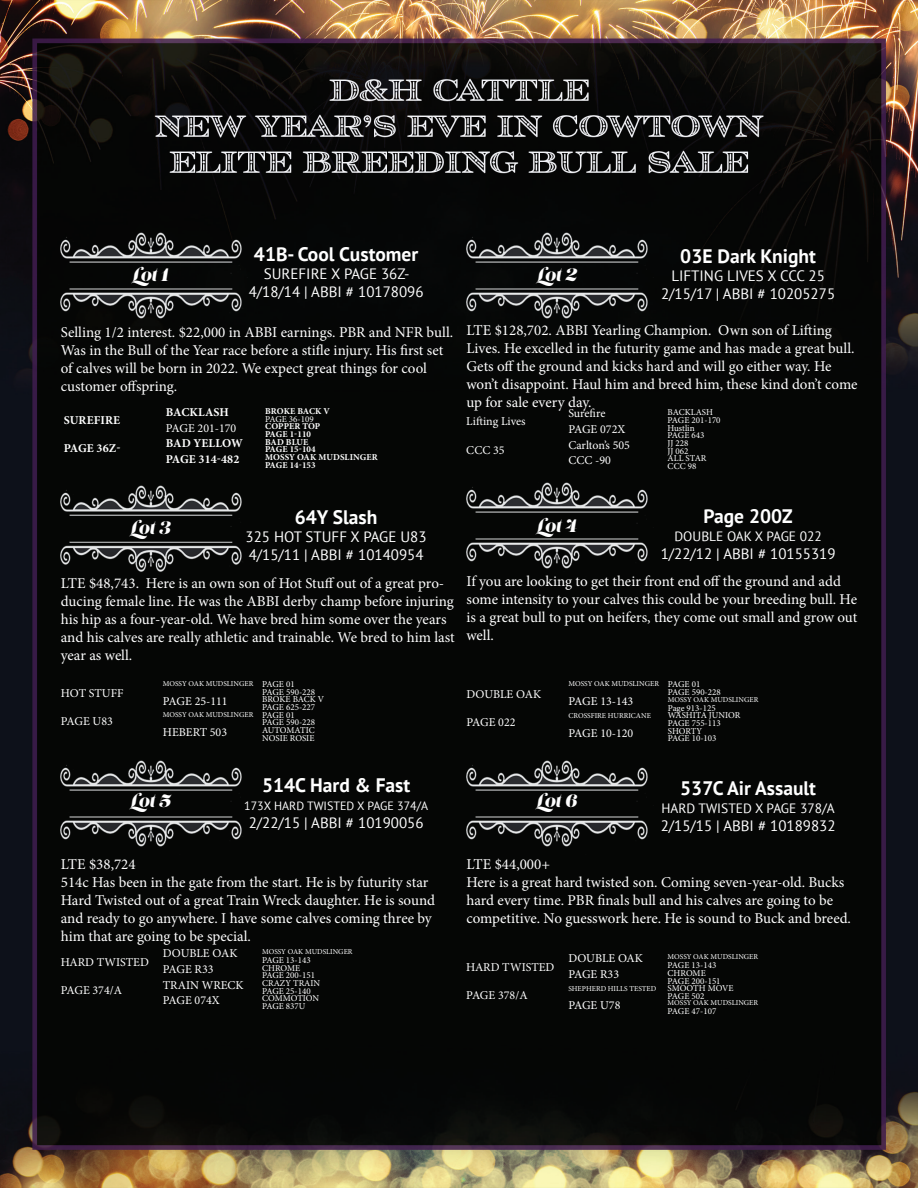
<style>
.page{position:relative;width:918px;height:1188px;background:#fff}
.page>*{position:absolute;margin:0;border:0;box-sizing:border-box;transform-origin:0 0}
.t1{font:700 19.5px "PT Sans";color:#fff}
.t2{font:18px "Lust Script";letter-spacing:-.035em;color:#fff}
.t3{font:15px/18px "Minion Pro";letter-spacing:-.005em;color:#fff}
.t4{font:15px/18px "PT Sans";color:#fff;text-align:center}
.t5{font:13.5px "PT Sans";color:#fff}
.t6{font:12px/15.6px "Minion Pro";color:#fff}
.t7{font:700 12px/15.6px "Minion Pro";letter-spacing:.01em;color:#fff}
.t8{font:12px "PT Sans";color:#fff}
.t9{font:9px/7.6px "Minion Pro";color:#fff}
.t10{font:700 9px/7.6px "Minion Pro";letter-spacing:.01em;color:#fff}
.t11{font:7.5px "Minion Pro";color:#fff}
</style>
<div class="page">
<img style="left:0;top:0;width:918px;height:1188px">
<img style="left:61px;top:232px;width:187px;height:95px">
<img style="left:466px;top:232px;width:187px;height:95px">
<img style="left:466px;top:483px;width:187px;height:94px">
<img style="left:61px;top:760px;width:187px;height:95px">
<img style="left:466px;top:760px;width:187px;height:95px">
<img style="left:61px;top:486px;width:187px;height:91px">
<h1 class="t1" style="left:254px;top:241px;width:166px">41B- Cool Customer</h1>
<p class="t4" style="left:249px;top:264px;width:176px">SUREFIRE X PAGE 36Z-<br>4/18/14 | ABBI # 10178096</p>
<p class="t3" style="left:61px;top:324px;width:394px">Selling 1/2 interest. $22,000 in ABBI earnings. PBR and NFR bull.<br>Was in the Bull of the Year race before a stifle injury. His first set of calves will be born in 2022. We expect great things for cool customer offspring.</p>
<h1 class="t1" style="left:680px;top:244px;width:137px">03E Dark Knight</h1>
<p class="t4" style="left:661px;top:267px;width:176px">LIFTING LIVES X CCC 25<br>2/15/17 | ABBI # 10205275</p>
<p class="t3" style="left:466px;top:322px;width:393px">LTE $128,702. ABBI Yearling Champion. Own son of Lifting Lives. He excelled in the futurity game and has made a great bull.<br>Gets off the ground and kicks hard and will go either way. He won’t disappoint. Haul him and breed him, these kind don’t come up for sale every day.</p>
<p class="t2" style="left:132px;top:263px;width:38px">Lot 1</p>
<p class="t2" style="left:537px;top:263px;width:42px">Lot 2</p>
<p class="t10" style="left:265px;top:407px;width:66px">BROKE BACK V</p>
<p class="t9" style="left:265px;top:415px;width:50px">PAGE 36-109</p>
<p class="t10" style="left:265px;top:422px;width:114px">COPPER TOP<br>PAGE 1-110<br>BAD BLUE<br>PAGE 15-104<br>MOSSY OAK MUDSLINGER<br>PAGE 14-153</p>
<p class="t7" style="left:166px;top:404px;width:65px">BACKLASH</p>
<p class="t6" style="left:166px;top:420px;width:72px">PAGE 201-170</p>
<p class="t7" style="left:166px;top:435px;width:79px">BAD YELLOW<br>PAGE 314-482</p>
<p class="t6" style="left:568px;top:406px;width:63px">Surefire<br>PAGE 072X<br>Carlton’s 505<br>CCC -90</p>
<p class="t9" style="left:668px;top:408px;width:54px">BACKLASH<br>PAGE 201-170<br>Hustlin<br>PAGE 643<br>JJ 228<br>JJ 062<br>ALL STAR<br>CCC 98</p>
<p class="t7" style="left:64px;top:412px;width:58px">SUREFIRE</p>
<p class="t7" style="left:64px;top:441px;width:58px">PAGE 36Z-</p>
<p class="t6" style="left:466px;top:414px;width:61px">Lifting Lives</p>
<p class="t6" style="left:466px;top:442px;width:40px">CCC 35</p>
<h1 class="t1" style="left:295px;top:505px;width:84px">64Y Slash</h1>
<p class="t4" style="left:246px;top:528px;width:183px;text-align:left">325 HOT STUFF X PAGE U83<br>4/15/11 | ABBI # 10140954</p>
<p class="t3" style="left:61px;top:574px;width:396px">LTE $48,743. Here is an own son of Hot Stuff out of a great pro&shy;ducing female line. He was the ABBI derby champ before injuring his hip as a four-year-old. We have bred him some over the years and his calves are really athletic and trainable. We bred to him last year as well.</p>
<p class="t2" style="left:131px;top:517px;width:42px">Lot 3</p>
<h1 class="t1" style="left:704px;top:503px;width:91px">Page 200Z</h1>
<p class="t5" style="left:674px;top:528px;width:149px">DOUBLE OAK X PAGE 022</p>
<p class="t4" style="left:661px;top:545px;width:176px">1/22/12 | ABBI # 10155319</p>
<p class="t3" style="left:466px;top:572px;width:392px">If you are looking to get their front end off the ground and add some intensity to your calves this could be your breeding bull. He is a great bull to put on heifers, they come out small and grow out well.</p>
<p class="t2" style="left:537px;top:515px;width:42px">Lot 4</p>
<p class="t6" style="left:61px;top:686px;width:64px">HOT STUFF</p>
<p class="t6" style="left:61px;top:714px;width:54px">PAGE U83</p>
<p class="t11" style="left:163px;top:678px;width:92px">MOSSY OAK MUDSLINGER</p>
<p class="t6" style="left:163px;top:693px;width:66px">PAGE 25-111</p>
<p class="t11" style="left:163px;top:710px;width:92px">MOSSY OAK MUDSLINGER</p>
<p class="t6" style="left:163px;top:724px;width:66px">HEBERT 503</p>
<p class="t9" style="left:262px;top:680px;width:64px">PAGE 01<br>PAGE 590-228<br>BROKE BACK V<br>PAGE 625-227<br>PAGE 01<br>PAGE 590-228<br>AUTOMATIC<br>NOSIE ROSIE</p>
<p class="t6" style="left:466px;top:686px;width:76px">DOUBLE OAK</p>
<p class="t6" style="left:466px;top:714px;width:51px">PAGE 022</p>
<p class="t11" style="left:569px;top:679px;width:92px">MOSSY OAK MUDSLINGER</p>
<p class="t6" style="left:569px;top:694px;width:66px">PAGE 13-143</p>
<p class="t11" style="left:569px;top:710px;width:84px">CROSSFIRE HURRICANE</p>
<p class="t6" style="left:569px;top:725px;width:66px">PAGE 10-120</p>
<p class="t9" style="left:668px;top:681px;width:54px">PAGE 01<br>PAGE 590-228</p>
<p class="t11" style="left:668px;top:694px;width:92px">MOSSY OAK MUDSLINGER</p>
<p class="t9" style="left:668px;top:704px;width:74px">Page 913-125<br>WASHITA JUNIOR<br>PAGE 755-113<br>SHORTY<br>PAGE 10-103</p>
<h1 class="t1" style="left:262px;top:772px;width:150px">514C Hard &amp; Fast</h1>
<p class="t8" style="left:244px;top:798px;width:185px">173X HARD TWISTED X PAGE 374/A</p>
<p class="t4" style="left:249px;top:814px;width:176px">2/22/15 | ABBI # 10190056</p>
<p class="t3" style="left:61px;top:855px;width:376px">LTE $38,724<br>514c Has been in the gate from the start. He is by futurity star Hard Twisted out of a great Train Wreck daughter. He is sound and ready to go anywhere. I have some calves coming three by him that are going to be special.</p>
<h1 class="t1" style="left:680px;top:775px;width:137px">537C Air Assault</h1>
<p class="t5" style="left:662px;top:799px;width:175px">HARD TWISTED X PAGE 378/A</p>
<p class="t4" style="left:661px;top:816px;width:176px">2/15/15 | ABBI # 10189832</p>
<p class="t3" style="left:466px;top:855px;width:386px">LTE $44,000+<br>Here is a great hard twisted son. Coming seven-year-old. Bucks hard every time. PBR finals bull and his calves are going to be competitive. No guesswork here. He is sound to Buck and breed.</p>
<p class="t2" style="left:131px;top:790px;width:42px">Lot 5</p>
<p class="t2" style="left:536px;top:790px;width:43px">Lot 6</p>
<p class="t6" style="left:61px;top:954px;width:90px">HARD TWISTED</p>
<p class="t6" style="left:61px;top:982px;width:63px">PAGE 374/A</p>
<p class="t6" style="left:163px;top:946px;width:82px">DOUBLE OAK<br>PAGE R33<br>TRAIN WRECK<br>PAGE 074X</p>
<p class="t11" style="left:262px;top:947px;width:92px">MOSSY OAK MUDSLINGER</p>
<p class="t9" style="left:262px;top:956px;width:60px">PAGE 13-143<br>CHROME<br>PAGE 200-151<br>CRAZY TRAIN<br>PAGE 25-140<br>COMMOTION<br>PAGE 837U</p>
<p class="t6" style="left:466px;top:959px;width:90px">HARD TWISTED</p>
<p class="t6" style="left:466px;top:987px;width:63px">PAGE 378/A</p>
<p class="t6" style="left:568px;top:951px;width:76px">DOUBLE OAK<br>PAGE R33</p>
<p class="t11" style="left:568px;top:983px;width:89px">SHEPHERD HILLS TESTED</p>
<p class="t6" style="left:568px;top:998px;width:54px">PAGE U78</p>
<p class="t11" style="left:668px;top:952px;width:92px">MOSSY OAK MUDSLINGER</p>
<p class="t9" style="left:668px;top:961px;width:68px">PAGE 13-143<br>CHROME<br>PAGE 200-151<br>SMOOTH MOVE<br>PAGE 502</p>
<p class="t11" style="left:668px;top:998px;width:92px">MOSSY OAK MUDSLINGER</p>
<p class="t9" style="left:668px;top:1008px;width:50px">PAGE 47-107</p>
</div>
